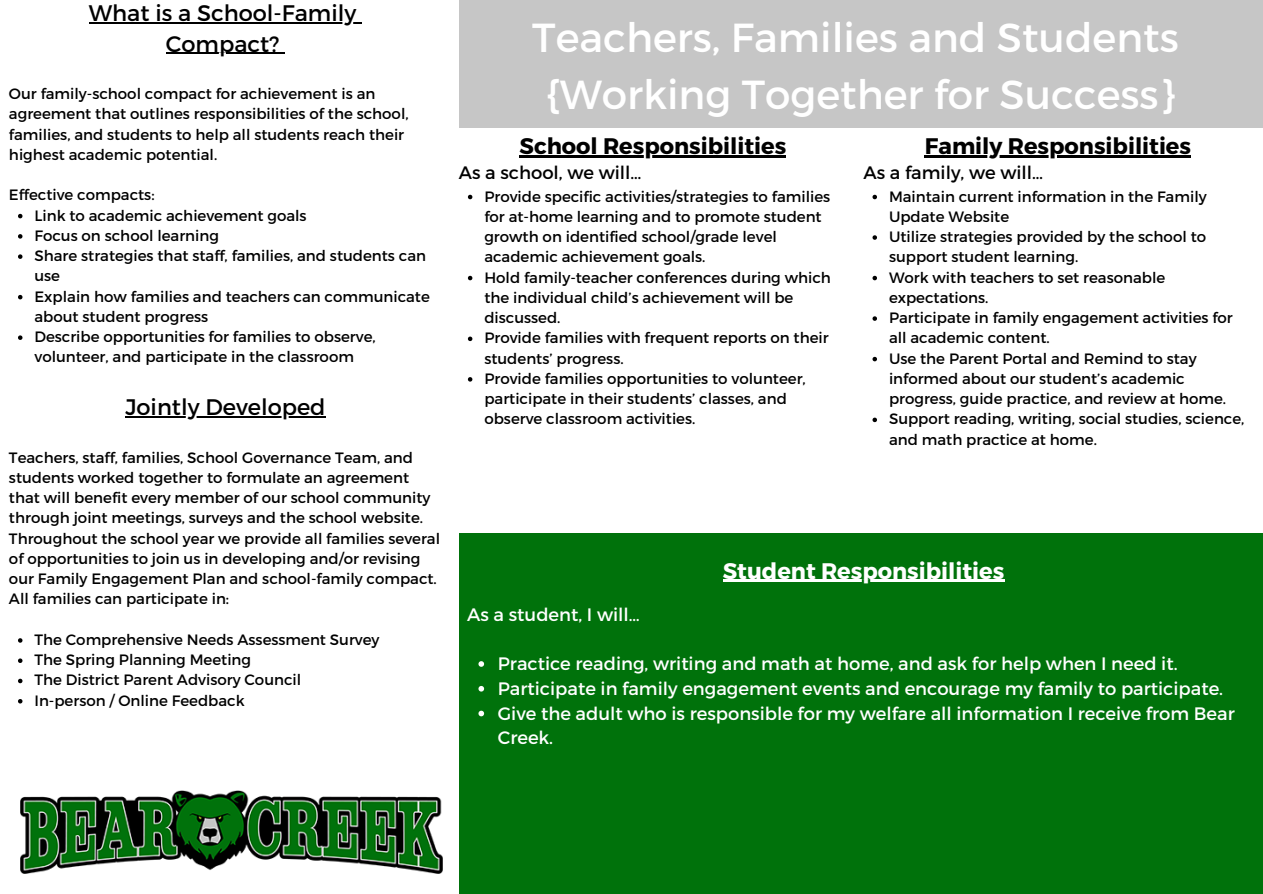
<style>
.page{position:relative;width:1263px;height:894px;background:#fff}
.page>*{position:absolute;margin:0;border:0;box-sizing:border-box;transform-origin:0 0}
.t1{font:40.5px "Montserrat";color:#fff}
.t2{font:22.5px "Montserrat";color:#000}
.t3{font:700 22.5px "Montserrat";color:#000}
.t4{font:700 22.5px "Montserrat";color:#fff}
.t5{font:18px/24.8px "Montserrat";color:#fff}
.t6{font:18px "Montserrat";color:#000}
.t7{font:15px/20.2px "Montserrat";color:#000}
</style>
<div class="page">
<div style="left:459px;top:533px;width:803px;height:359px;background:#00720b"></div>
<div style="left:459px;top:0;width:803px;height:128px;background:#c6c6c6"></div>
<svg style="left:18px;top:214px;width:4px;height:4px"></svg>
<svg style="left:18px;top:234px;width:4px;height:4px"></svg>
<svg style="left:18px;top:254px;width:4px;height:5px"></svg>
<svg style="left:18px;top:295px;width:4px;height:4px"></svg>
<svg style="left:18px;top:335px;width:4px;height:5px"></svg>
<svg style="left:18px;top:638px;width:4px;height:4px"></svg>
<svg style="left:18px;top:658px;width:4px;height:4px"></svg>
<svg style="left:18px;top:678px;width:4px;height:5px"></svg>
<svg style="left:18px;top:699px;width:4px;height:4px"></svg>
<hr style="left:89px;top:22px;width:267px;height:2px;background:#000">
<svg style="left:356px;top:22px;width:6px;height:2px"></svg>
<hr style="left:166px;top:53px;width:113px;height:1px;background:#000">
<hr style="left:125px;top:416px;width:201px;height:1px;background:#000">
<svg style="left:468px;top:195px;width:4px;height:4px"></svg>
<svg style="left:468px;top:276px;width:4px;height:4px"></svg>
<svg style="left:468px;top:336px;width:4px;height:5px"></svg>
<svg style="left:468px;top:377px;width:4px;height:4px"></svg>
<hr style="left:520px;top:155px;width:266px;height:2px;background:#000">
<svg style="left:872px;top:195px;width:5px;height:4px"></svg>
<svg style="left:872px;top:235px;width:5px;height:5px"></svg>
<svg style="left:872px;top:276px;width:5px;height:4px"></svg>
<svg style="left:872px;top:316px;width:5px;height:5px"></svg>
<svg style="left:872px;top:357px;width:5px;height:4px"></svg>
<svg style="left:872px;top:417px;width:5px;height:5px"></svg>
<hr style="left:925px;top:155px;width:266px;height:2px;background:#000">
<hr style="left:723px;top:579px;width:281px;height:2px;background:#fff">
<svg style="left:478px;top:661px;width:6px;height:5px"></svg>
<svg style="left:478px;top:686px;width:6px;height:5px"></svg>
<svg style="left:478px;top:710px;width:6px;height:6px"></svg>
<img style="left:20px;top:790px;width:422px;height:83px">
<p class="t2" style="left:89px;top:-1px;width:269px">What is a School-Family</p>
<p class="t2" style="left:166px;top:29px;width:115px">Compact?</p>
<p class="t7" style="left:9px;top:83px;width:401px">Our family-school compact for achievement is an agreement that outlines responsibilities of the school, families, and students to help all students reach their highest academic potential.</p>
<p class="t7" style="left:9px;top:184px;width:147px">Effective compacts:</p>
<p class="t7" style="left:34px;top:204px;width:274px">Link to academic achievement goals</p>
<p class="t7" style="left:34px;top:224px;width:186px">Focus on school learning</p>
<p class="t7" style="left:34px;top:245px;width:393px">Share strategies that staff, families, and students can use</p>
<p class="t7" style="left:34px;top:285px;width:397px">Explain how families and teachers can communicate about student progress</p>
<p class="t7" style="left:34px;top:326px;width:343px">Describe opportunities for families to observe, volunteer, and participate in the classroom</p>
<p class="t2" style="left:125px;top:392px;width:202px">Jointly Developed</p>
<p class="t7" style="left:9px;top:446px;width:433px">Teachers, staff, families, School Governance Team, and students worked together to formulate an agreement that will benefit every member of our school community through joint meetings, surveys and the school website.<br>Throughout the school year we provide all families several of opportunities to join us in developing and/or revising our Family Engagement Plan and school-family compact.<br>All families can participate in:</p>
<p class="t7" style="left:34px;top:628px;width:347px">The Comprehensive Needs Assessment Survey</p>
<p class="t7" style="left:34px;top:648px;width:218px">The Spring Planning Meeting</p>
<p class="t7" style="left:34px;top:669px;width:268px">The District Parent Advisory Council</p>
<p class="t7" style="left:34px;top:689px;width:212px">In-person / Online Feedback</p>
<p class="t1" style="left:532px;top:12px;width:648px">Teachers, Families and Students</p>
<p class="t1" style="left:547px;top:68px;width:630px">{Working Together for Success}</p>
<p class="t3" style="left:520px;top:131px;width:268px">School Responsibilities</p>
<p class="t6" style="left:459px;top:161px;width:184px">As a school, we will…</p>
<p class="t7" style="left:484px;top:185px;width:347px">Provide specific activities/strategies to families for at-home learning and to promote student growth on identified school/grade level academic achievement goals.</p>
<p class="t7" style="left:484px;top:266px;width:348px">Hold family-teacher conferences during which the individual child’s achievement will be discussed.</p>
<p class="t7" style="left:484px;top:327px;width:346px">Provide families with frequent reports on their students’ progress.</p>
<p class="t7" style="left:484px;top:367px;width:323px">Provide families opportunities to volunteer, participate in their students’ classes, and observe classroom activities.</p>
<p class="t3" style="left:925px;top:131px;width:268px">Family Responsibilities</p>
<p class="t6" style="left:863px;top:161px;width:181px">As a family, we will…</p>
<p class="t7" style="left:889px;top:185px;width:319px">Maintain current information in the Family<br>Update Website</p>
<p class="t7" style="left:889px;top:226px;width:319px">Utilize strategies provided by the school to support student learning.</p>
<p class="t7" style="left:889px;top:266px;width:278px">Work with teachers to set reasonable expectations.</p>
<p class="t7" style="left:889px;top:307px;width:345px">Participate in family engagement activities for all academic content.</p>
<p class="t7" style="left:889px;top:347px;width:339px">Use the Parent Portal and Remind to stay informed about our student’s academic progress, guide practice, and review at home.</p>
<p class="t7" style="left:889px;top:408px;width:357px">Support reading, writing, social studies, science, and math practice at home.</p>
<p class="t5" style="left:467px;top:600px;width:174px">As a student, I will…</p>
<p class="t4" style="left:723px;top:555px;width:283px">Student Responsibilities</p>
<p class="t5" style="left:498px;top:650px;width:681px">Practice reading, writing and math at home, and ask for help when I need it.</p>
<p class="t5" style="left:498px;top:675px;width:727px">Participate in family engagement events and encourage my family to participate.</p>
<p class="t5" style="left:498px;top:699px;width:738px">Give the adult who is responsible for my welfare all information I receive from Bear<br>Creek.</p>
</div>
